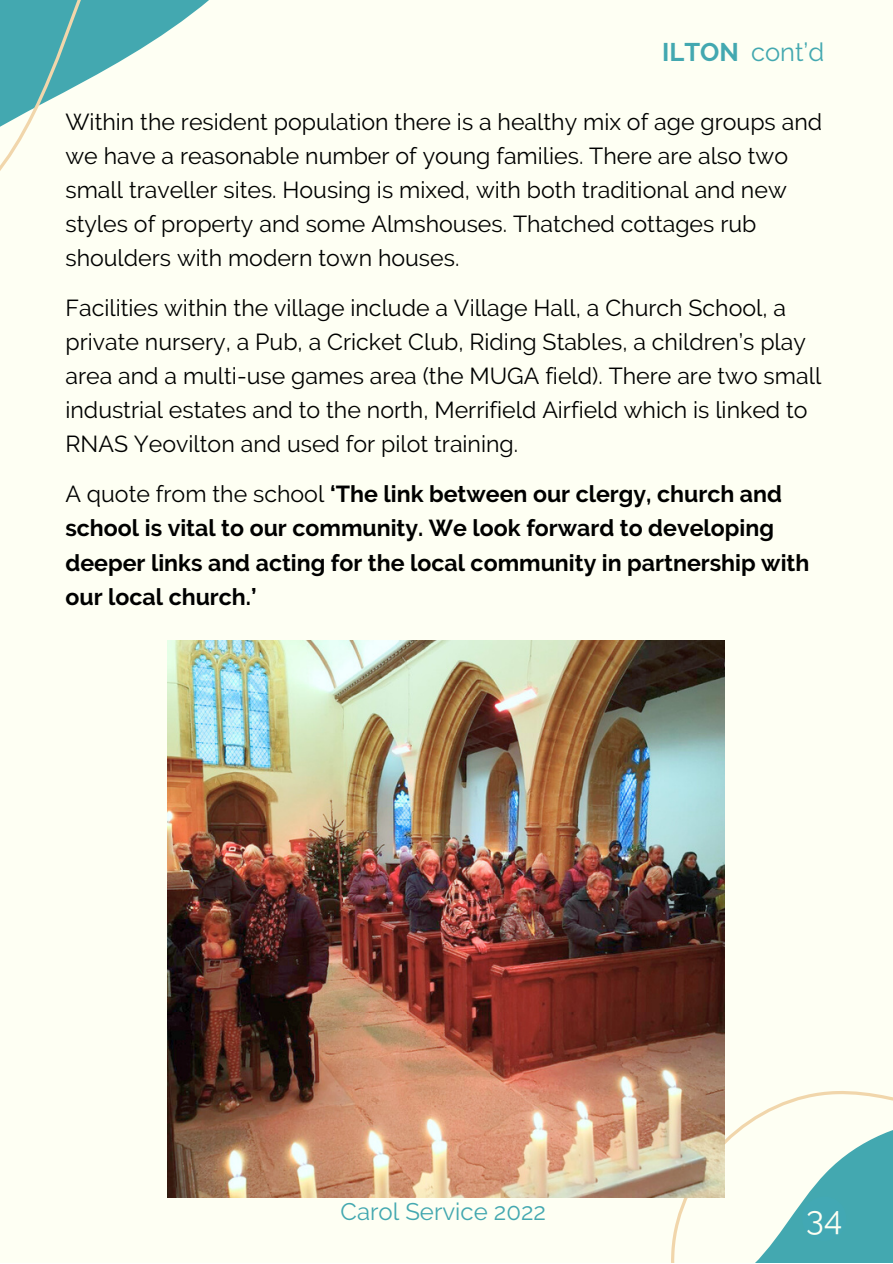
<style>
.page{position:relative;width:893px;height:1264px;background:#fff}
.page>*{position:absolute;margin:0;border:0;box-sizing:border-box;transform-origin:0 0}
.t1{font:33.15px "Raleway";color:#fefff3}
.t2{font:25.5px "Raleway";color:#43a8b0}
.t3{font:24px "Raleway";color:#43a8b0}
.t4{font:23.1px/34px "Raleway";color:#000}
.t5{font:700 23.1px/34px "Raleway";color:#000}
.s1{font-weight:700}
.s2{font-weight:400}
</style>
<div class="page">
<div style="left:0;top:0;width:892px;height:1262px;background:#fefff3"></div>
<svg style="left:0;top:0;width:209px;height:171px"></svg>
<svg style="left:517px;top:1015px;width:375px;height:247px"></svg>
<img style="left:168px;top:640px;width:556px;height:557px">
<div style="left:802px;top:1196px;width:44px;height:44px;background:#42a8b4;border-radius:50%"></div>
<p class="t2" style="left:662px;top:37px;width:163px"><span class="s1">ILTON</span> cont’d</p>
<p class="t4" style="left:65px;top:104px;width:758px">Within the resident population there is a healthy mix of age groups and we have a reasonable number of young families. There are also two small traveller sites. Housing is mixed, with both traditional and new styles of property and some Almshouses. Thatched cottages rub shoulders with modern town houses.</p>
<p class="t4" style="left:65px;top:291px;width:757px">Facilities within the village include a Village Hall, a Church School, a private nursery, a Pub, a Cricket Club, Riding Stables, a children’s play area and a multi-use games area (the MUGA field). There are two small industrial estates and to the north, Merrifield Airfield which is linked to RNAS Yeovilton and used for pilot training.</p>
<p class="t5" style="left:65px;top:477px;width:745px"><span class="s2">A quote from the school</span> ‘The link between our clergy, church and school is vital to our community. We look forward to developing deeper links and acting for the local community in partnership with our local church.’</p>
<p class="t3" style="left:340px;top:1197px;width:207px">Carol Service 2022</p>
<p class="t1" style="left:806px;top:1198px;width:37px">34</p>
</div>
